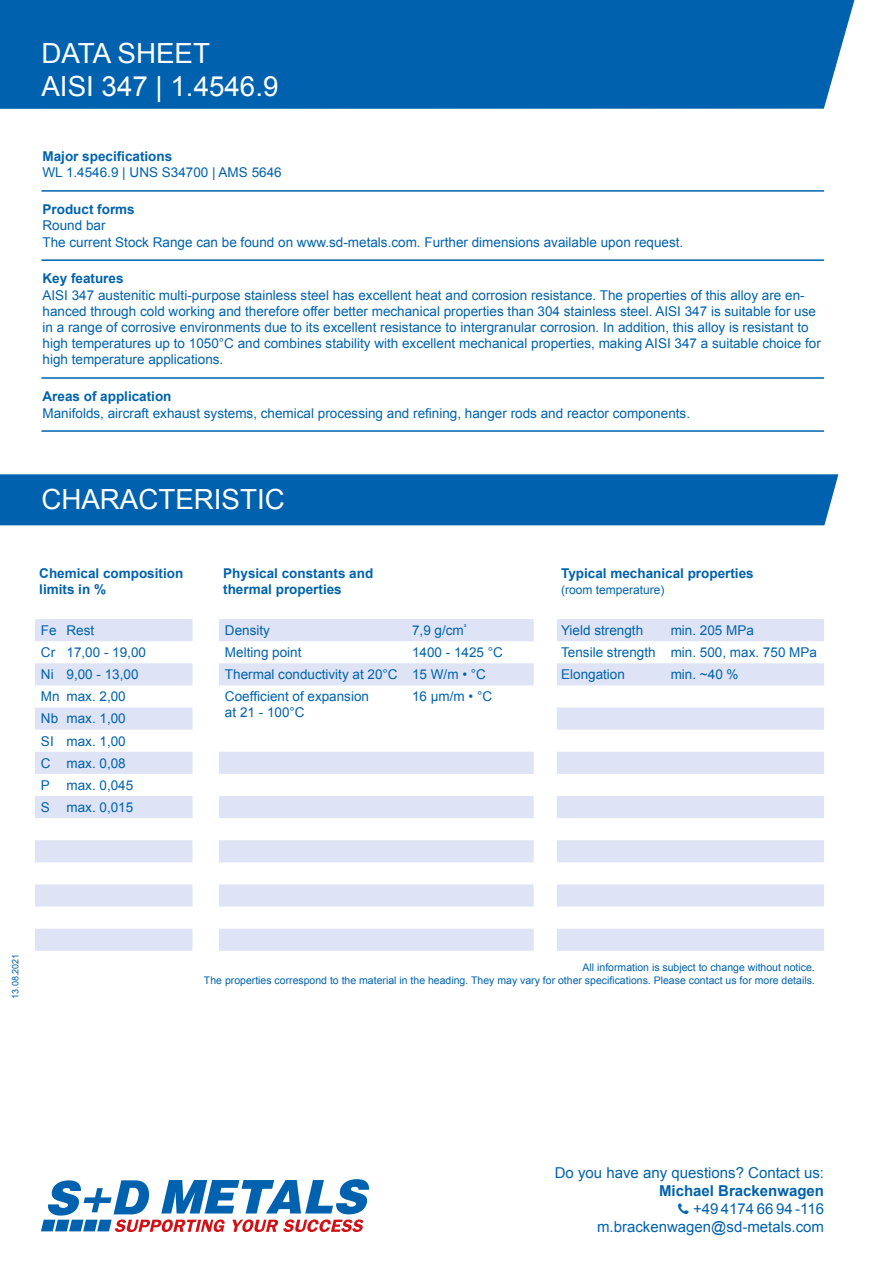
<style>
.page{position:relative;width:893px;height:1263px;background:#fff}
.page>*{position:absolute;margin:0;border:0;box-sizing:border-box;transform-origin:0 0}
.t1{font:27.75px/33.3px "Arial";color:#fff}
.t2{font:15px/18px "Arial";color:#0062ae;text-align:right}
.t3{font:700 15px "Arial";color:#0062ae}
.t4{font:13.5px/22px "Arial";color:#0062ae}
.t5{font:700 13.5px/16.2px "Arial";color:#0062ae}
.t6{font:12px "Arial";color:#0062ae}
.t7{font:10.5px/12.6px "Arial";color:#0062ae;text-align:right}
.t8{font:9px "Arial";color:#0062ae}
</style>
<div class="page">
<div style="left:0;top:0;width:855px;height:109px;background:#0062ae"></div>
<svg style="left:41px;top:1179px;width:328px;height:53px"></svg>
<svg style="left:35px;top:619px;width:157px;height:332px;fill:#dee4f5"></svg>
<svg style="left:219px;top:619px;width:315px;height:332px"></svg>
<svg style="left:557px;top:619px;width:267px;height:332px;fill:#dee4f5"></svg>
<div style="left:0;top:474px;width:838px;height:51px;background:#0062ae"></div>
<hr style="left:41px;top:259px;width:783px;height:2px;background:#0062ae">
<hr style="left:41px;top:190px;width:783px;height:2px;background:#0062ae">
<hr style="left:41px;top:377px;width:783px;height:2px;background:#0062ae">
<hr style="left:41px;top:430px;width:783px;height:2px;background:#0062ae">
<h1 class="t1" style="left:41px;top:37px;width:239px">DATA SHEET<br>AISI 347 | 1.4546.9</h1>
<p class="t5" style="left:43px;top:149px;width:131px">Major specifications</p>
<p class="t4" style="left:43px;top:162px;width:241px">WL 1.4546.9 | UNS S34700 | AMS 5646</p>
<p class="t5" style="left:43px;top:202px;width:94px">Product forms</p>
<p class="t4" style="left:43px;top:218px;width:642px;line-height:16.2px">Round bar<br>The current Stock Range can be found on www.sd-metals.com. Further dimensions available upon request.</p>
<p class="t5" style="left:43px;top:271px;width:83px">Key features</p>
<p class="t4" style="left:43px;top:287px;width:780px;line-height:16.2px">AISI 347 austenitic multi-purpose stainless steel has excellent heat and corrosion resistance. The properties of this alloy are en&shy;hanced through cold working and therefore offer better mechanical properties than 304 stainless steel. AISI 347 is suitable for use in a range of corrosive environments due to its excellent resistance to intergranular corrosion. In addition, this alloy is resistant to high temperatures up to 1050°C and combines stability with excellent mechanical properties, making AISI 347 a suitable choice for high temperature applications.</p>
<p class="t5" style="left:43px;top:389px;width:131px">Areas of application</p>
<p class="t4" style="left:43px;top:402px;width:649px">Manifolds, aircraft exhaust systems, chemical processing and refining, hanger rods and reactor components.</p>
<h1 class="t1" style="left:41px;top:483px;width:245px">CHARACTERISTIC</h1>
<p class="t5" style="left:39px;top:565px;width:146px">Chemical composition limits in %</p>
<p class="t4" style="left:41px;top:619px;width:107px">Fe Rest<br>Cr 17,00 - 19,00<br>Ni 9,00 - 13,00<br>Mn max. 2,00<br>Nb max. 1,00<br>SI max. 1,00<br>C max. 0,08<br>P max. 0,045<br>S max. 0,015</p>
<p class="t5" style="left:223px;top:565px;width:152px">Physical constants and thermal properties</p>
<p class="t4" style="left:225px;top:619px;width:47px">Density</p>
<p class="t4" style="left:412px;top:619px;width:56px">7,9 g/cm<sup>³</sup></p>
<p class="t4" style="left:225px;top:641px;width:78px">Melting point</p>
<p class="t4" style="left:225px;top:641px;width:280px;text-indent:187px">1400 - 1425 °C<br>Thermal conductivity at 20°C 15 W/m • °C<br>Coefficient of expansion</p>
<p class="t4" style="left:225px;top:702px;width:81px">at 21 - 100°C</p>
<p class="t4" style="left:412px;top:686px;width:82px">16 μm/m • °C</p>
<p class="t5" style="left:561px;top:565px;width:194px">Typical mechanical properties</p>
<p class="t6" style="left:561px;top:581px;width:105px">(room temperature)</p>
<p class="t4" style="left:561px;top:619px;width:84px">Yield strength</p>
<p class="t4" style="left:561px;top:619px;width:257px;text-indent:110px">min. 205 MPa<br>Tensile strength min. 500, max. 750 MPa<br>Elongation</p>
<p class="t4" style="left:671px;top:663px;width:69px">min. ~40 %</p>
<p class="t8" style="left:9px;top:999px;width:47px;rotate:-90deg">13.08.2021</p>
<p class="t7" style="left:204px;top:961px;width:612px">All information is subject to change without notice.<br>The properties correspond to the material in the heading. They may vary for other specifications. Please contact us for more details.</p>
<p class="t2" style="left:555px;top:1164px;width:271px">Do you have any questions? Contact us:</p>
<p class="t3" style="left:659px;top:1181px;width:167px">Michael Brackenwagen</p>
<p class="t2" style="left:597px;top:1200px;width:228px">+49 4174 66 94 -116 m.brackenwagen@sd-metals.com</p>
</div>
